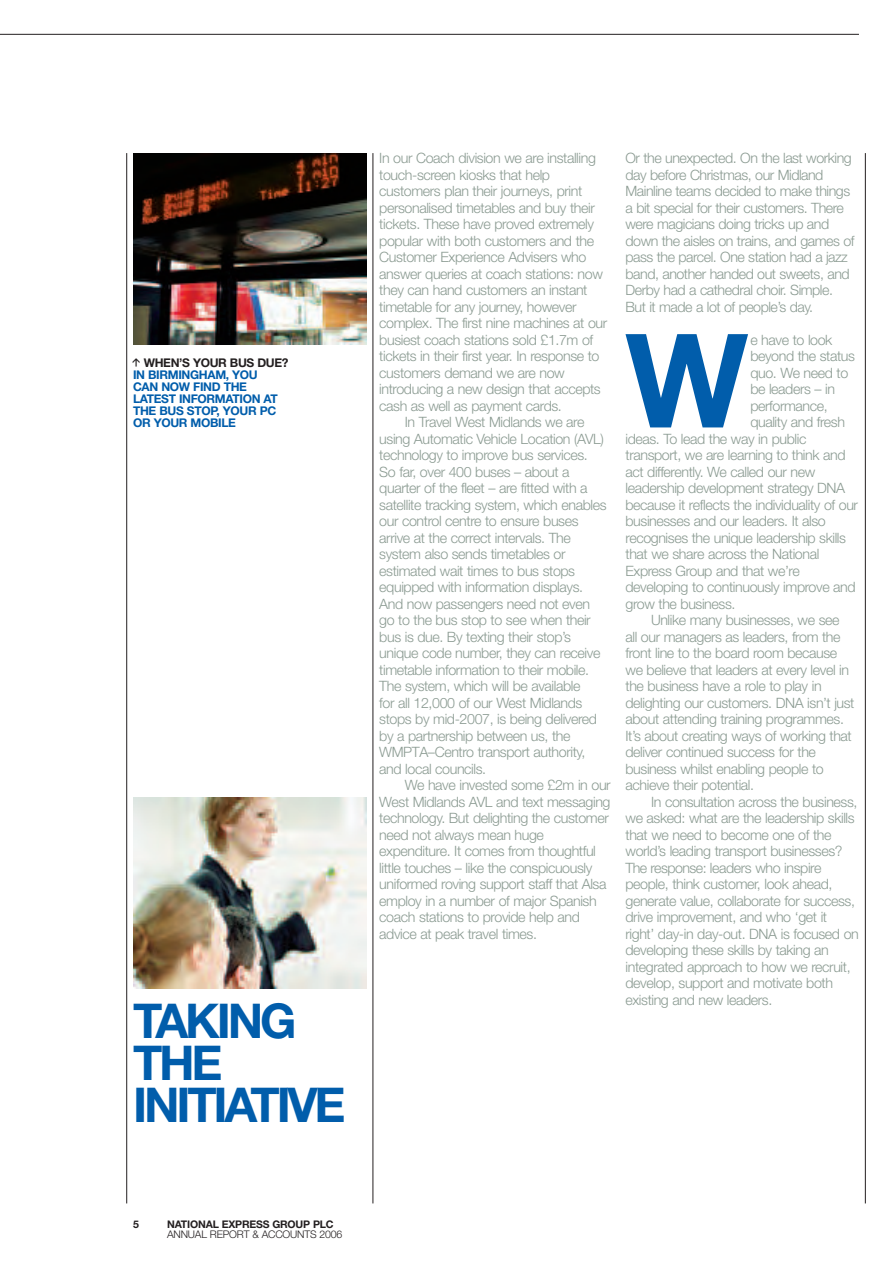
<style>
.page{position:relative;width:893px;height:1263px;background:#fff}
.page>*{position:absolute;margin:0;border:0;box-sizing:border-box;transform-origin:0 0}
.t1{font:700 48px/42px "Helvetica Neue";letter-spacing:-.065em;color:#015dab}
.t2{font:300 14.25px/16.5px "Helvetica Neue";letter-spacing:-.03em;color:#8b9b92}
.t3{font:700 12px/12px "Helvetica Neue";letter-spacing:-.03em;color:#015dab}
.t4{font:700 12px "Helvetica Neue";letter-spacing:-.03em;color:#231f20}
.t5{font:300 10.5px "Helvetica Neue";letter-spacing:-.015em;color:#231f20}
.t6{font:700 10.5px "Helvetica Neue";letter-spacing:-.015em;color:#231f20}
.t7{font:700 9px "DIN";color:#231f20}
</style>
<div class="page">
<hr style="left:0;top:34px;width:859px;height:1px;background:#231f20">
<hr style="left:865px;top:153px;width:1px;height:1050px;background:#231f20">
<hr style="left:373px;top:153px;width:1px;height:1050px;background:#231f20">
<hr style="left:126px;top:153px;width:1px;height:1050px;background:#231f20">
<img style="left:133px;top:153px;width:234px;height:191px">
<img style="left:133px;top:797px;width:234px;height:192px">
<svg style="left:625px;top:334px;width:123px;height:93px"></svg>
<p class="t7" style="left:130px;top:367px;width:11px;rotate:-90deg">&gt;</p>
<p class="t4" style="left:144px;top:358px;width:146px">WHEN’S YOUR BUS DUE?</p>
<p class="t3" style="left:133px;top:369px;width:146px">IN BIRMINGHAM, YOU<br>CAN NOW FIND THE<br>LATEST INFORMATION AT<br>THE BUS STOP, YOUR PC<br>OR YOUR MOBILE</p>
<h1 class="t1" style="left:133px;top:1004px;width:214px">TAKING<br>THE<br>INITIATIVE</h1>
<p class="t2" style="left:379px;top:150px;width:218px">In our Coach division we are installing</p>
<p class="t2" style="left:379px;top:166px;width:172px">touch-screen kiosks that help</p>
<p class="t2" style="left:379px;top:183px;width:204px">customers plan their journeys, print</p>
<p class="t2" style="left:379px;top:199px;width:217px">personalised timetables and buy their</p>
<p class="t2" style="left:379px;top:216px;width:216px">tickets. These have proved extremely</p>
<p class="t2" style="left:379px;top:232px;width:216px">popular with both customers and the</p>
<p class="t2" style="left:379px;top:249px;width:209px">Customer Experience Advisers who</p>
<p class="t2" style="left:379px;top:265px;width:225px">answer queries at coach stations: now</p>
<p class="t2" style="left:379px;top:282px;width:210px">they can hand customers an instant</p>
<p class="t2" style="left:379px;top:298px;width:199px">timetable for any journey, however</p>
<p class="t2" style="left:379px;top:315px;width:229px">complex. The first nine machines at our</p>
<p class="t2" style="left:379px;top:331px;width:215px">busiest coach stations sold £1.7m of</p>
<p class="t2" style="left:379px;top:348px;width:222px">tickets in their first year. In response to</p>
<p class="t2" style="left:379px;top:364px;width:187px">customers demand we are now</p>
<p class="t2" style="left:379px;top:381px;width:223px">introducing a new design that accepts</p>
<p class="t2" style="left:379px;top:397px;width:184px">cash as well as payment cards.</p>
<p class="t2" style="left:405px;top:414px;width:181px">In Travel West Midlands we are</p>
<p class="t2" style="left:379px;top:430px;width:226px">using Automatic Vehicle Location (AVL)</p>
<p class="t2" style="left:379px;top:447px;width:210px">technology to improve bus services.</p>
<p class="t2" style="left:379px;top:463px;width:192px">So far, over 400 buses – about a</p>
<p class="t2" style="left:379px;top:480px;width:210px">quarter of the fleet – are fitted with a</p>
<p class="t2" style="left:379px;top:496px;width:229px">satellite tracking system, which enables</p>
<p class="t2" style="left:379px;top:513px;width:201px">our control centre to ensure buses</p>
<p class="t2" style="left:379px;top:529px;width:193px">arrive at the correct intervals. The</p>
<p class="t2" style="left:379px;top:546px;width:188px">system also sends timetables or</p>
<p class="t2" style="left:379px;top:562px;width:197px">estimated wait times to bus stops</p>
<p class="t2" style="left:379px;top:579px;width:205px">equipped with information displays.</p>
<p class="t2" style="left:379px;top:595px;width:212px">And now passengers need not even</p>
<p class="t2" style="left:379px;top:612px;width:213px">go to the bus stop to see when their</p>
<p class="t2" style="left:379px;top:628px;width:193px">bus is due. By texting their stop’s</p>
<p class="t2" style="left:379px;top:645px;width:223px">unique code number, they can receive</p>
<p class="t2" style="left:379px;top:661px;width:211px">timetable information to their mobile.</p>
<p class="t2" style="left:379px;top:678px;width:203px">The system, which will be available</p>
<p class="t2" style="left:379px;top:694px;width:205px">for all 12,000 of our West Midlands</p>
<p class="t2" style="left:379px;top:711px;width:219px">stops by mid-2007, is being delivered</p>
<p class="t2" style="left:379px;top:727px;width:193px">by a partnership between us, the</p>
<p class="t2" style="left:379px;top:744px;width:208px">WMPTA–Centro transport authority,</p>
<p class="t2" style="left:379px;top:760px;width:108px">and local councils.</p>
<p class="t2" style="left:405px;top:777px;width:207px">We have invested some £2m in our</p>
<p class="t2" style="left:379px;top:793px;width:233px">West Midlands AVL and text messaging</p>
<p class="t2" style="left:379px;top:810px;width:231px">technology. But delighting the customer</p>
<p class="t2" style="left:379px;top:826px;width:166px">need not always mean huge</p>
<p class="t2" style="left:379px;top:843px;width:218px">expenditure. It comes from thoughtful</p>
<p class="t2" style="left:379px;top:859px;width:215px">little touches – like the conspicuously</p>
<p class="t2" style="left:379px;top:876px;width:229px">uniformed roving support staff that Alsa</p>
<p class="t2" style="left:379px;top:892px;width:219px">employ in a number of major Spanish</p>
<p class="t2" style="left:379px;top:909px;width:202px">coach stations to provide help and</p>
<p class="t2" style="left:379px;top:925px;width:159px">advice at peak travel times.</p>
<p class="t2" style="left:625px;top:150px;width:231px">Or the unexpected. On the last working day before Christmas, our Midland Mainline teams decided to make things a bit special for their customers. There were magicians doing tricks up and down the aisles on trains, and games of pass the parcel. One station had a jazz band, another handed out sweets, and Derby had a cathedral choir. Simple.<br>But it made a lot of people’s day.</p>
<p class="t2" style="left:750px;top:331px;width:84px">e have to look</p>
<p class="t2" style="left:750px;top:348px;width:106px">beyond the status</p>
<p class="t2" style="left:750px;top:364px;width:100px">quo. We need to</p>
<p class="t2" style="left:750px;top:381px;width:86px">be leaders – in</p>
<p class="t2" style="left:750px;top:397px;width:79px">performance,</p>
<p class="t2" style="left:750px;top:414px;width:96px">quality and fresh</p>
<p class="t2" style="left:625px;top:430px;width:182px">ideas. To lead the way in public</p>
<p class="t2" style="left:625px;top:447px;width:222px">transport, we are learning to think and</p>
<p class="t2" style="left:625px;top:463px;width:191px">act differently. We called our new</p>
<p class="t2" style="left:625px;top:480px;width:221px">leadership development strategy DNA</p>
<p class="t2" style="left:625px;top:496px;width:234px">because it reflects the individuality of our</p>
<p class="t2" style="left:625px;top:513px;width:202px">businesses and our leaders. It also</p>
<p class="t2" style="left:625px;top:529px;width:222px">recognises the unique leadership skills</p>
<p class="t2" style="left:625px;top:546px;width:195px">that we share across the National</p>
<p class="t2" style="left:625px;top:562px;width:176px">Express Group and that we’re</p>
<p class="t2" style="left:625px;top:579px;width:232px">developing to continuously improve and</p>
<p class="t2" style="left:625px;top:595px;width:111px">grow the business.</p>
<p class="t2" style="left:651px;top:612px;width:190px">Unlike many businesses, we see</p>
<p class="t2" style="left:625px;top:628px;width:217px">all our managers as leaders, from the</p>
<p class="t2" style="left:625px;top:645px;width:213px">front line to the board room because</p>
<p class="t2" style="left:625px;top:661px;width:225px">we believe that leaders at every level in</p>
<p class="t2" style="left:625px;top:678px;width:198px">the business have a role to play in</p>
<p class="t2" style="left:625px;top:694px;width:230px">delighting our customers. DNA isn’t just</p>
<p class="t2" style="left:625px;top:711px;width:220px">about attending training programmes.</p>
<p class="t2" style="left:625px;top:727px;width:228px">It’s about creating ways of working that</p>
<p class="t2" style="left:625px;top:744px;width:192px">deliver continued success for the</p>
<p class="t2" style="left:625px;top:760px;width:200px">business whilst enabling people to</p>
<p class="t2" style="left:625px;top:777px;width:130px">achieve their potential.</p>
<p class="t2" style="left:651px;top:793px;width:208px">In consultation across the business,</p>
<p class="t2" style="left:625px;top:810px;width:231px">we asked: what are the leadership skills</p>
<p class="t2" style="left:625px;top:826px;width:207px">that we need to become one of the</p>
<p class="t2" style="left:625px;top:843px;width:218px">world’s leading transport businesses?</p>
<p class="t2" style="left:625px;top:859px;width:197px">The response: leaders who inspire</p>
<p class="t2" style="left:625px;top:876px;width:208px">people, think customer, look ahead,</p>
<p class="t2" style="left:625px;top:892px;width:231px">generate value, collaborate for success,</p>
<p class="t2" style="left:625px;top:909px;width:203px">drive improvement, and who ‘get it</p>
<p class="t2" style="left:625px;top:925px;width:235px">right’ day-in day-out. DNA is focused on</p>
<p class="t2" style="left:625px;top:942px;width:205px">developing these skills by taking an</p>
<p class="t2" style="left:625px;top:958px;width:227px">integrated approach to how we recruit,</p>
<p class="t2" style="left:625px;top:975px;width:209px">develop, support and motivate both</p>
<p class="t2" style="left:625px;top:991px;width:148px">existing and new leaders.</p>
<p class="t6" style="left:133px;top:1220px;width:7px">5</p>
<p class="t6" style="left:167px;top:1220px;width:168px">NATIONAL EXPRESS GROUP PLC</p>
<p class="t5" style="left:167px;top:1227px;width:177px">ANNUAL REPORT &amp; ACCOUNTS 2006</p>
</div>
